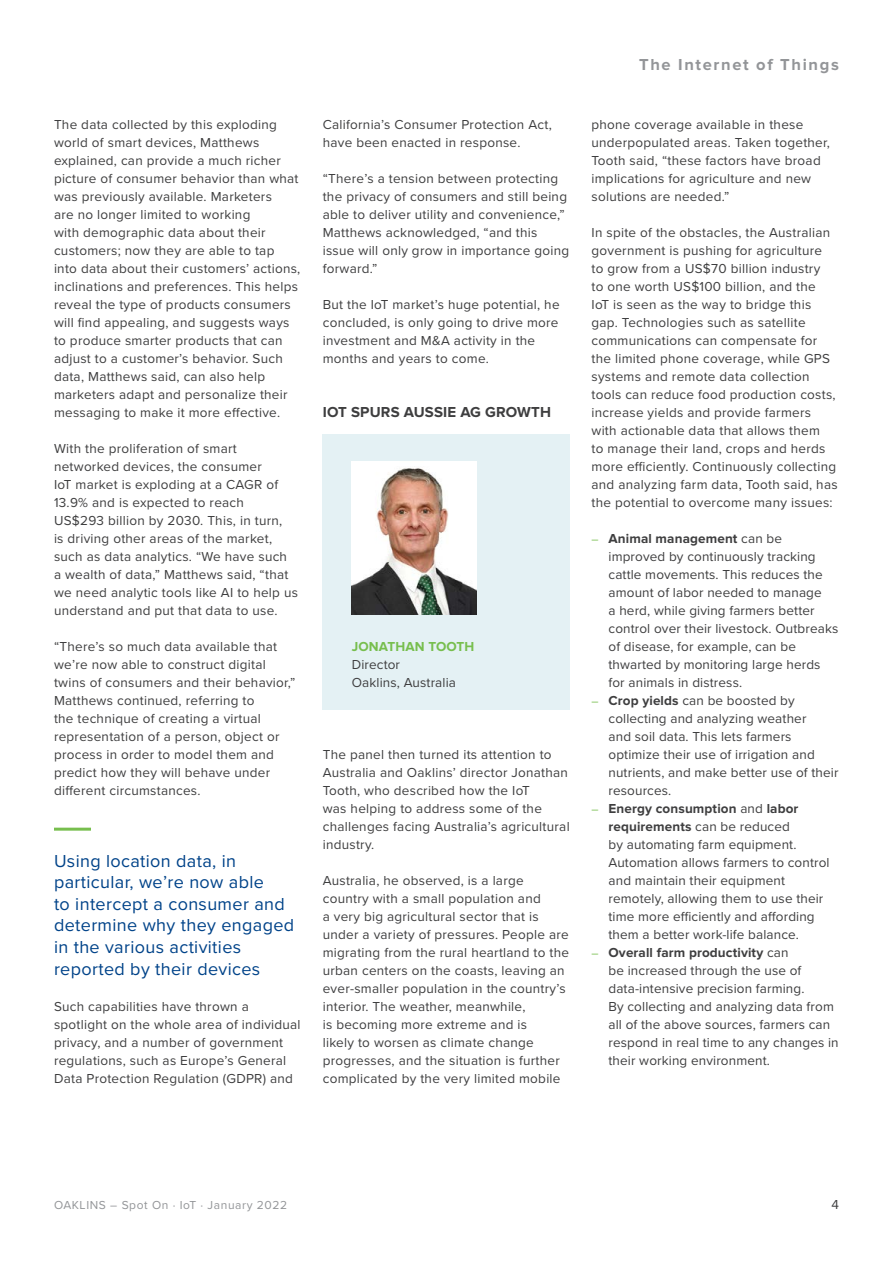
<style>
.page{position:relative;width:893px;height:1263px;background:#fff}
.page>*{position:absolute;margin:0;border:0;box-sizing:border-box;transform-origin:0 0}
._07_pullout_quote{font:18px/21.6px "Proxima Nova";letter-spacing:.02em;color:#004389}
._03_headline_level_1{font:700 16.5px "Proxima Nova";letter-spacing:.1em;color:#939598}
._04_headline_level_2{font:700 15px "Proxima Nova";letter-spacing:.01em;color:#3e3e3f}
._01_bodycopy{font:13.5px/18px "Proxima Nova";letter-spacing:.02em;color:#3e3e3f}
._04_headline_level_2-2{font:13.5px/18px "Proxima Nova";letter-spacing:.01em;color:#3e3e3f}
.t1{font:12px "Proxima Nova";letter-spacing:.05em;color:#939598}
.s1{font-weight:700;color:#77be4e}
.s2{font-size:12px;color:#77be4e}
.s3{font-weight:700}
</style>
<div class="page">
<hr style="left:54px;top:828px;width:37px;height:3px;background:#77be4e">
<div style="left:323px;top:435px;width:247px;height:275px;background:#e4f1f4"></div>
<img style="left:352px;top:462px;width:124px;height:153px">
<p class="_01_bodycopy" style="left:54px;top:114px;width:248px">The data collected by this exploding world of smart devices, Matthews explained, can provide a much richer picture of consumer behavior than what was previously available. Marketers<br>are no longer limited to working<br>with demographic data about their customers; now they are able to tap into data about their customers’ actions, inclinations and preferences. This helps reveal the type of products consumers will find appealing, and suggests ways to produce smarter products that can adjust to a customer’s behavior. Such data, Matthews said, can also help marketers adapt and personalize their messaging to make it more effective.</p>
<p class="_01_bodycopy" style="left:54px;top:438px;width:245px">With the proliferation of smart networked devices, the consumer<br>IoT market is exploding at a CAGR of 13.9% and is expected to reach<br>US$293 billion by 2030. This, in turn,<br>is driving other areas of the market, such as data analytics. “We have such<br>a wealth of data,” Matthews said, “that we need analytic tools like AI to help us understand and put that data to use.</p>
<p class="_01_bodycopy" style="left:54px;top:636px;width:243px">“There’s so much data available that we’re now able to construct digital twins of consumers and their behavior,” Matthews continued, referring to<br>the technique of creating a virtual representation of a person, object or process in order to model them and predict how they will behave under different circumstances.</p>
<p class="_07_pullout_quote" style="left:54px;top:849px;width:242px">Using location data, in particular, we’re now able<br>to intercept a consumer and determine why they engaged in the various activities reported by their devices</p>
<p class="_01_bodycopy" style="left:54px;top:996px;width:248px">Such capabilities have thrown a spotlight on the whole area of individual privacy, and a number of government regulations, such as Europe’s General Data Protection Regulation (GDPR) and</p>
<p class="_01_bodycopy" style="left:323px;top:114px;width:231px">California’s Consumer Protection Act, have been enacted in response.</p>
<p class="_01_bodycopy" style="left:323px;top:168px;width:248px">“There’s a tension between protecting the privacy of consumers and still being able to deliver utility and convenience,” Matthews acknowledged, “and this issue will only grow in importance going forward.”</p>
<p class="_01_bodycopy" style="left:323px;top:294px;width:238px">But the IoT market’s huge potential, he concluded, is only going to drive more investment and M&amp;A activity in the months and years to come.</p>
<p class="_04_headline_level_2" style="left:323px;top:403px;width:230px">IOT SPURS AUSSIE AG GROWTH</p>
<p class="_04_headline_level_2-2" style="left:352px;top:636px;width:124px"><span class="s1">JONATHAN TOOTH<br></span>Director<br>Oaklins, Australia</p>
<p class="_01_bodycopy" style="left:323px;top:744px;width:248px">The panel then turned its attention to Australia and Oaklins’ director Jonathan Tooth, who described how the IoT<br>was helping to address some of the challenges facing Australia’s agricultural industry.</p>
<p class="_01_bodycopy" style="left:323px;top:870px;width:248px">Australia, he observed, is a large country with a small population and<br>a very big agricultural sector that is under a variety of pressures. People are migrating from the rural heartland to the urban centers on the coasts, leaving an ever-smaller population in the country’s interior. The weather, meanwhile,<br>is becoming more extreme and is<br>likely to worsen as climate change progresses, and the situation is further complicated by the very limited mobile</p>
<p class="_03_headline_level_1" style="left:639px;top:55px;width:201px">The Internet of Things</p>
<p class="_01_bodycopy" style="left:591px;top:114px;width:240px">phone coverage available in these underpopulated areas. Taken together, Tooth said, “these factors have broad implications for agriculture and new solutions are needed.”</p>
<p class="_01_bodycopy" style="left:591px;top:222px;width:248px">In spite of the obstacles, the Australian government is pushing for agriculture<br>to grow from a US$70 billion industry<br>to one worth US$100 billion, and the<br>IoT is seen as the way to bridge this gap. Technologies such as satellite communications can compensate for the limited phone coverage, while GPS systems and remote data collection tools can reduce food production costs, increase yields and provide farmers with actionable data that allows them<br>to manage their land, crops and herds more efficiently. Continuously collecting and analyzing farm data, Tooth said, has the potential to overcome many issues:</p>
<p class="_01_bodycopy" style="left:608px;top:528px;width:231px;text-indent:-17px"><span class="s2">―</span> <span class="s3">Animal management</span> can be improved by continuously tracking cattle movements. This reduces the amount of labor needed to manage<br>a herd, while giving farmers better control over their livestock. Outbreaks of disease, for example, can be thwarted by monitoring large herds for animals in distress.</p>
<p class="_01_bodycopy" style="left:608px;top:690px;width:232px;text-indent:-17px"><span class="s2">―</span> <span class="s3">Crop yields</span> can be boosted by collecting and analyzing weather<br>and soil data. This lets farmers optimize their use of irrigation and nutrients, and make better use of their resources.</p>
<p class="_01_bodycopy" style="left:608px;top:798px;width:223px;text-indent:-17px"><span class="s2">―</span> <span class="s3">Energy consumption</span> and <span class="s3">labor requirements</span> can be reduced<br>by automating farm equipment.<br>Automation allows farmers to control and maintain their equipment remotely, allowing them to use their time more efficiently and affording them a better work-life balance.</p>
<p class="_01_bodycopy" style="left:608px;top:942px;width:232px;text-indent:-17px"><span class="s2">―</span> <span class="s3">Overall farm productivity</span> can<br>be increased through the use of data-intensive precision farming.<br>By collecting and analyzing data from all of the above sources, farmers can respond in real time to any changes in their working environment.</p>
<p class="t1" style="left:54px;top:1196px;width:235px">OAKLINS – Spot On · IoT · January 2022</p>
<p class="_01_bodycopy" style="left:831px;top:1194px;width:9px">4</p>
</div>
